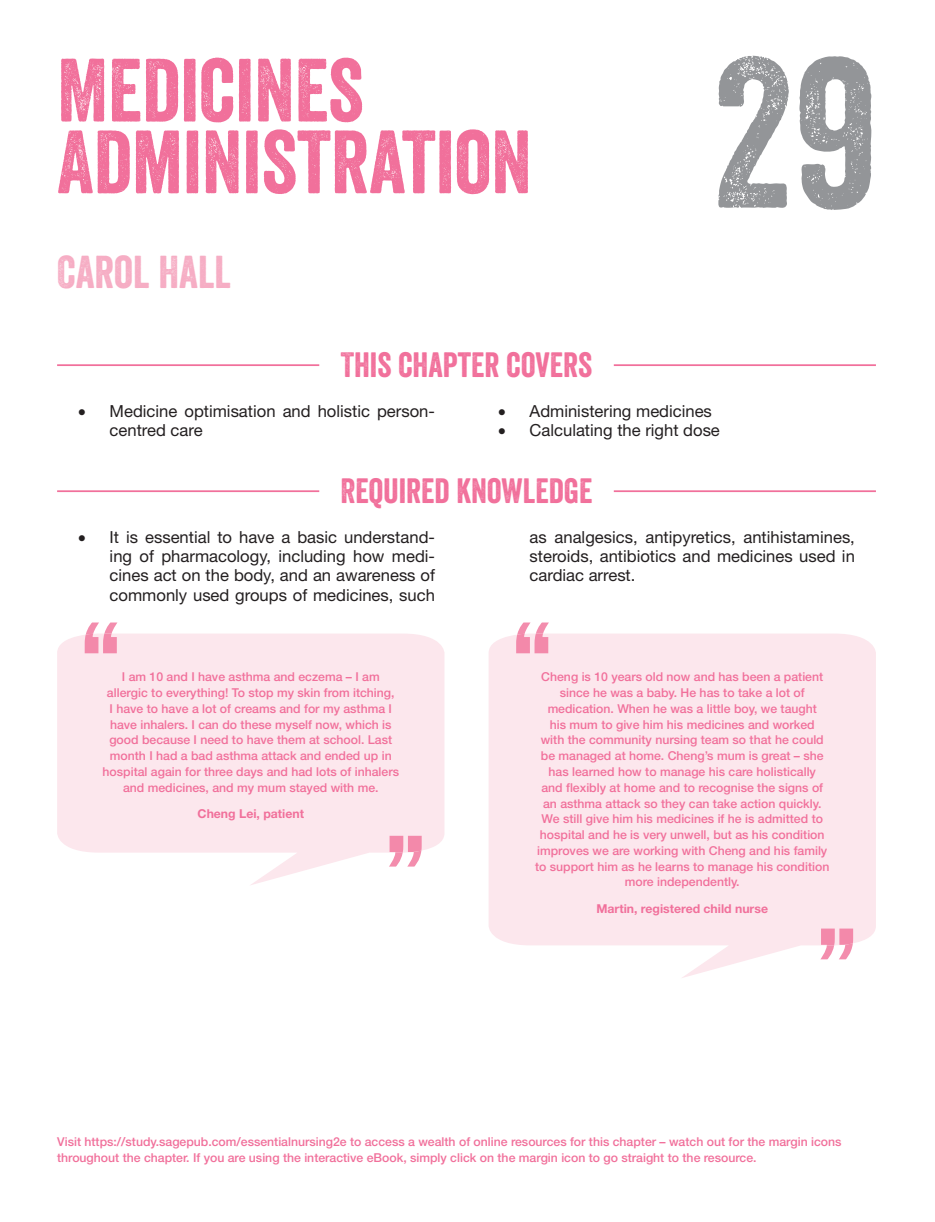
<style>
.page{position:relative;width:935px;height:1222px;background:#fff}
.page>*{position:absolute;margin:0;border:0;box-sizing:border-box;transform-origin:0 0}
.t1{font:205.62px "Veneer";color:#939598}
.t2{font:86.62px/71.8px "Veneer";color:#f1709b}
.t3{font:44.62px "Veneer";color:#f6adc4}
.t4{font:34.12px "Veneer";color:#f1709b}
.t5{font:16.62px/19.2px "Helvetica Neue LT Std";color:#231f20;text-align:justify}
.t6{font:500 12.25px/15.8px "Helvetica Neue LT Std";color:#f1709b;text-align:center}
.t7{font:700 12.25px "Helvetica Neue LT Std";color:#f1709b}
</style>
<div class="page">
<hr style="left:57px;top:364px;width:262px;height:2px;background:#f1709b">
<hr style="left:614px;top:364px;width:262px;height:2px;background:#f1709b">
<hr style="left:57px;top:490px;width:262px;height:2px;background:#f1709b">
<hr style="left:614px;top:490px;width:262px;height:2px;background:#f1709b">
<svg style="left:57px;top:633px;width:387px;height:252px;background:#fce9ef"></svg>
<svg style="left:85px;top:622px;width:32px;height:31px"></svg>
<svg style="left:389px;top:836px;width:33px;height:30px"></svg>
<svg style="left:489px;top:633px;width:387px;height:345px;background:#fce9ee"></svg>
<svg style="left:516px;top:622px;width:33px;height:31px"></svg>
<svg style="left:820px;top:928px;width:33px;height:31px"></svg>
<h2 class="t2" style="left:57px;top:54px;width:476px">MEDICINES<br>ADMINISTRATION</h2>
<h3 class="t3" style="left:57px;top:244px;width:175px">CAROL HALL</h3>
<h1 class="t1" style="left:712px;top:8px;width:165px">29</h1>
<h3 class="t4" style="left:341px;top:343px;width:253px">THIS CHAPTER COVERS</h3>
<h3 class="t5" style="left:110px;top:401px;width:327px;text-indent:-32px">• Medicine optimisation and holistic person&shy;centred care</h3>
<h3 class="t5" style="left:498px;top:401px;width:215px">• Administering medicines</h3>
<h3 class="t5" style="left:498px;top:420px;width:223px">• Calculating the right dose</h3>
<h3 class="t4" style="left:340px;top:469px;width:254px">REQUIRED KNOWLEDGE</h3>
<h3 class="t5" style="left:110px;top:527px;width:327px;text-indent:-32px">• It is essential to have a basic understand&shy;ing of pharmacology, including how medi&shy;cines act on the body, and an awareness of commonly used groups of medicines, such</h3>
<h3 class="t5" style="left:529px;top:527px;width:327px">as analgesics, antipyretics, antihistamines, steroids, antibiotics and medicines used in cardiac arrest.</h3>
<p class="t6" style="left:103px;top:669px;width:298px">I am 10 and I have asthma and eczema – I am allergic to everything! To stop my skin from itching,<br>I have to have a lot of creams and for my asthma I have inhalers. I can do these myself now, which is good because I need to have them at school. Last month I had a bad asthma attack and ended up in hospital again for three days and had lots of inhalers and medicines, and my mum stayed with me.</p>
<p class="t7" style="left:198px;top:806px;width:108px">Cheng Lei, patient</p>
<p class="t6" style="left:535px;top:669px;width:296px">Cheng is 10 years old now and has been a patient since he was a baby. He has to take a lot of medication. When he was a little boy, we taught<br>his mum to give him his medicines and worked<br>with the community nursing team so that he could be managed at home. Cheng’s mum is great – she has learned how to manage his care holistically<br>and flexibly at home and to recognise the signs of an asthma attack so they can take action quickly.<br>We still give him his medicines if he is admitted to hospital and he is very unwell, but as his condition improves we are working with Cheng and his family to support him as he learns to manage his condition more independently.</p>
<p class="t7" style="left:596px;top:900px;width:173px">Martin, registered child nurse</p>
<p class="t6" style="left:57px;top:1133px;width:786px;text-align:left">Visit https://study.sagepub.com/essentialnursing2e to access a wealth of online resources for this chapter – watch out for the margin icons throughout the chapter. If you are using the interactive eBook, simply click on the margin icon to go straight to the resource.</p>
</div>
